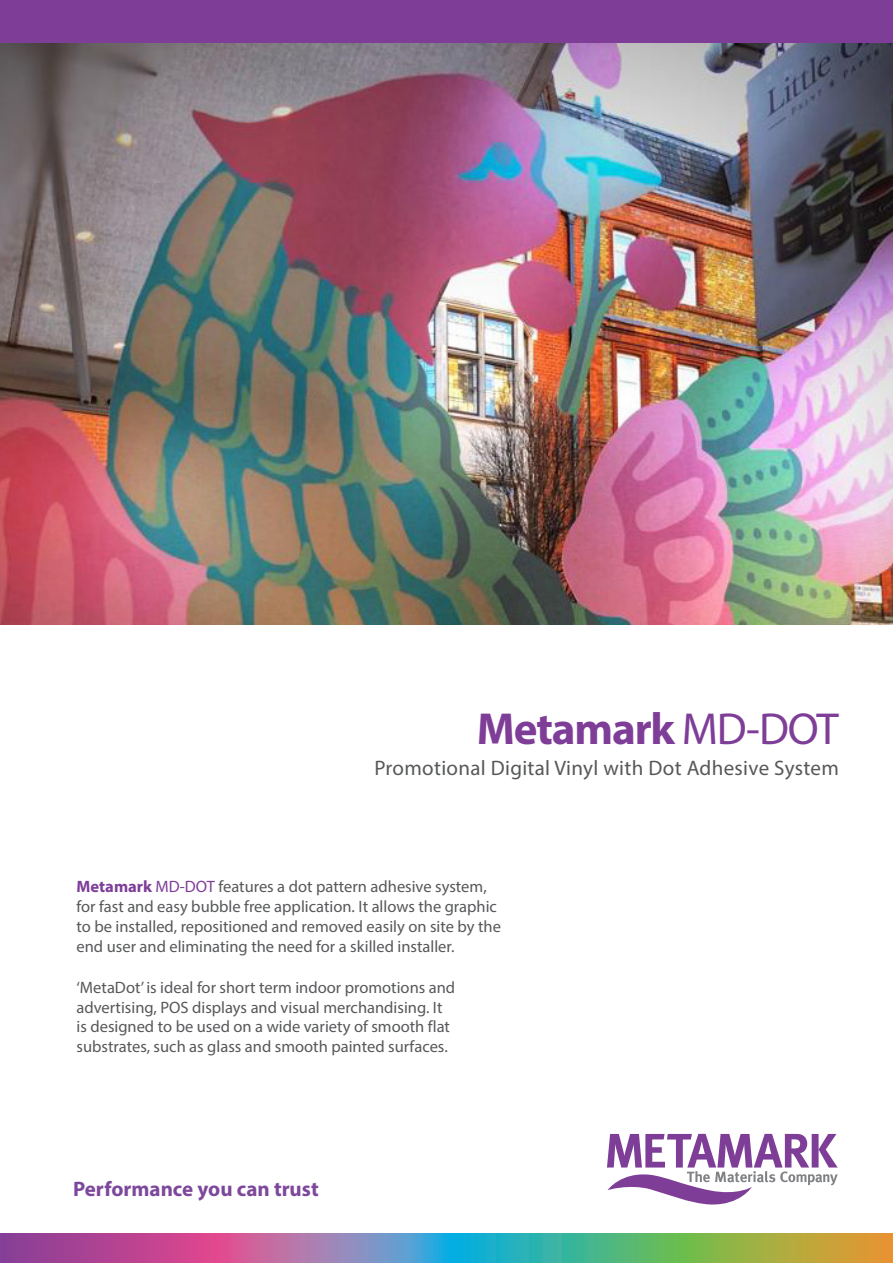
<style>
.page{position:relative;width:893px;height:1263px;background:#fff}
.page>*{position:absolute;margin:0;border:0;box-sizing:border-box;transform-origin:0 0}
.t1{font:700 45px "Myriad Pro";letter-spacing:-.025em;color:#7e3e98}
.t2{font:21px "Myriad Pro";letter-spacing:.015em;color:#57585a}
.t3{font:700 21px "Myriad Pro";color:#7d489c}
.t4{font:16.5px/19.8px "Myriad Pro";color:#57585a}
.s1{font-weight:400}
.s2{font-weight:700;color:#7e3e98}
.s3{color:#7e3e98}
</style>
<div class="page">
<img style="left:0;top:43px;width:893px;height:582px">
<svg style="left:607px;top:1134px;width:231px;height:71px"></svg>
<svg style="left:0;top:1233px;width:893px;height:30px;background:#8a898b"></svg>
<div style="left:0;top:0;width:893px;height:43px;background:#7e3e98"></div>
<p class="t1" style="left:477px;top:699px;width:364px">Metamark <span class="s1">MD-DOT</span></p>
<p class="t2" style="left:374px;top:755px;width:466px">Promotional Digital Vinyl with Dot Adhesive System</p>
<p class="t4" style="left:77px;top:877px;width:426px"><span class="s2">Metamark</span> <span class="s3">MD-DOT</span> features a dot pattern adhesive system, for fast and easy bubble free application. It allows the graphic to be installed, repositioned and removed easily on site by the end user and eliminating the need for a skilled installer.</p>
<p class="t4" style="left:77px;top:977px;width:380px">‘MetaDot’ is ideal for short term indoor promotions and advertising, POS displays and visual merchandising. It is designed to be used on a wide variety of smooth flat substrates, such as glass and smooth painted surfaces.</p>
<p class="t3" style="left:73px;top:1175px;width:247px">Performance you can trust</p>
</div>
